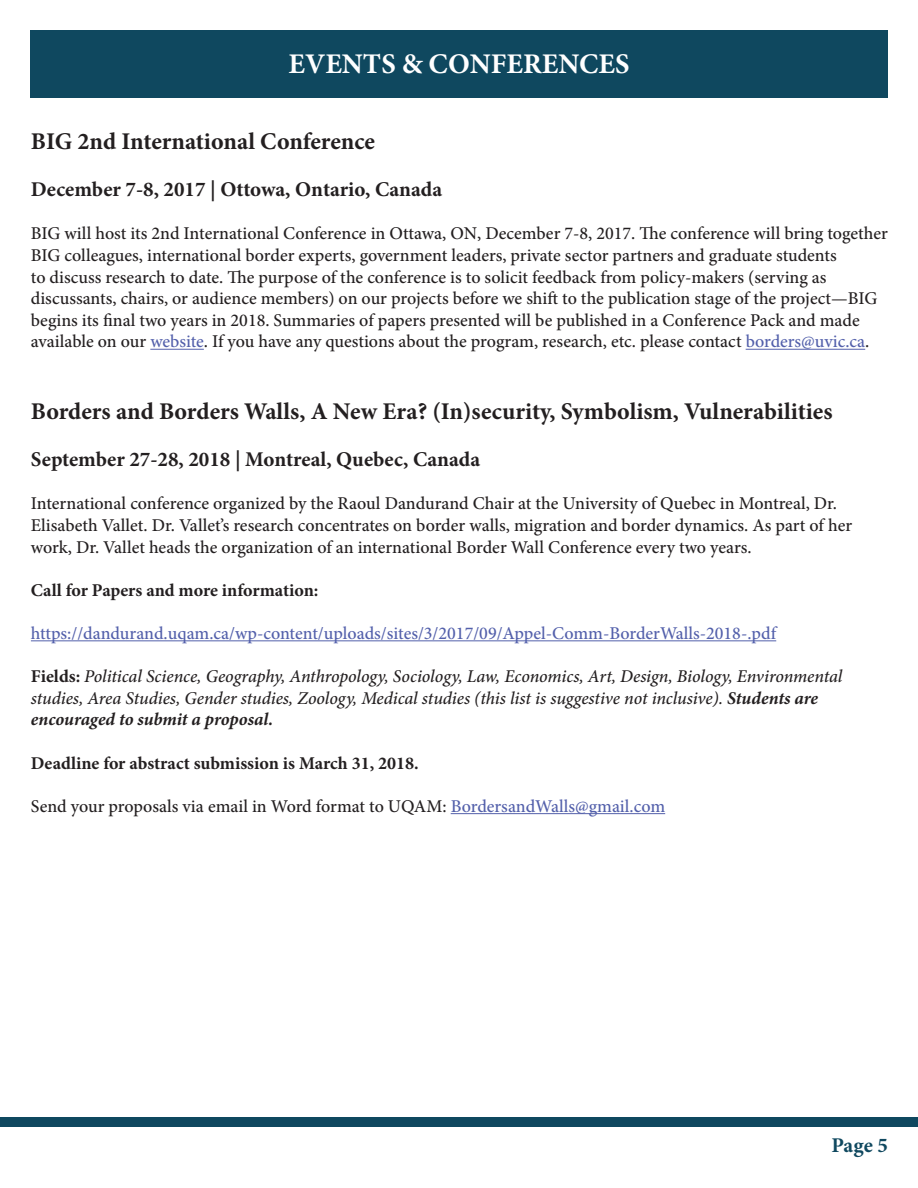
<style>
.page{position:relative;width:918px;height:1188px;background:#fff}
.page>*{position:absolute;margin:0;border:0;box-sizing:border-box;transform-origin:0 0}
.t1{font:700 28.5px "Minion Pro";color:#fff}
.t2{font:700 24px "Minion Pro";color:#231f20}
.t3{font:700 21px "Minion Pro";color:#231f20}
.t4{font:700 21px "Minion Pro";color:#0f485f}
.t5{font:500 18px/21.6px "Minion Pro";color:#231f20}
.t6{font:italic 500 18px/21.6px "Minion Pro";letter-spacing:-.005em;color:#231f20}
.t7{font:500 18px "Minion Pro";color:#5360ab}
.t8{font:700 18px "Minion Pro";color:#231f20}
.s1{color:#5360ab}
.s2{font-weight:700;font-style:normal}
.s3{font-weight:700}
</style>
<div class="page">
<div style="left:30px;top:30px;width:858px;height:67px;background:#0f485f"></div>
<hr style="left:150px;top:349px;width:54px;height:1px;background:#5360ab">
<hr style="left:746px;top:349px;width:119px;height:1px;background:#5360ab">
<hr style="left:31px;top:640px;width:745px;height:1px;background:#5360ab">
<hr style="left:451px;top:813px;width:214px;height:1px;background:#5360ab">
<div style="left:0;top:1117px;width:918px;height:9px;background:#0f485f"></div>
<p class="t1" style="left:289px;top:44px;width:342px">EVENTS &amp; CONFERENCES</p>
<p class="t2" style="left:31px;top:125px;width:346px">BIG 2nd International Conference</p>
<p class="t3" style="left:31px;top:175px;width:413px">December 7-8, 2017 | Ottowa, Ontario, Canada</p>
<p class="t5" style="left:31px;top:223px;width:859px">BIG will host its 2nd International Conference in Ottawa, ON, December 7-8, 2017. The conference will bring together BIG colleagues, international border experts, government leaders, private sector partners and graduate students<br>to discuss research to date. The purpose of the conference is to solicit feedback from policy-makers (serving as discussants, chairs, or audience members) on our projects before we shift to the publication stage of the project—BIG begins its final two years in 2018. Summaries of papers presented will be published in a Conference Pack and made available on our <span class="s1">website</span>. If you have any questions about the program, research, etc. please contact <span class="s1">borders@uvic.ca</span>.</p>
<p class="t2" style="left:31px;top:395px;width:803px">Borders and Borders Walls, A New Era? (In)security, Symbolism, Vulnerabilities</p>
<p class="t3" style="left:31px;top:445px;width:451px">September 27-28, 2018 | Montreal, Quebec, Canada</p>
<p class="t5" style="left:31px;top:493px;width:823px">International conference organized by the Raoul Dandurand Chair at the University of Quebec in Montreal, Dr.<br>Elisabeth Vallet. Dr. Vallet’s research concentrates on border walls, migration and border dynamics. As part of her work, Dr. Vallet heads the organization of an international Border Wall Conference every two years.</p>
<p class="t8" style="left:31px;top:577px;width:289px">Call for Papers and more information:</p>
<p class="t7" style="left:31px;top:621px;width:747px">https://dandurand.uqam.ca/wp-content/uploads/sites/3/2017/09/Appel-Comm-BorderWalls-2018-.pdf</p>
<p class="t6" style="left:31px;top:666px;width:813px"><span class="s2">Fields:</span> Political Science, Geography, Anthropology, Sociology, Law, Economics, Art, Design, Biology, Environmental studies, Area Studies, Gender studies, Zoology, Medical studies (this list is suggestive not inclusive). <span class="s3">Students are encouraged to submit a proposal.</span></p>
<p class="t8" style="left:31px;top:750px;width:389px">Deadline for abstract submission is March 31, 2018.</p>
<p class="t5" style="left:31px;top:795px;width:636px">Send your proposals via email in Word format to UQAM: <span class="s1">BordersandWalls@gmail.com</span></p>
<p class="t4" style="left:832px;top:1131px;width:58px">Page 5</p>
</div>
